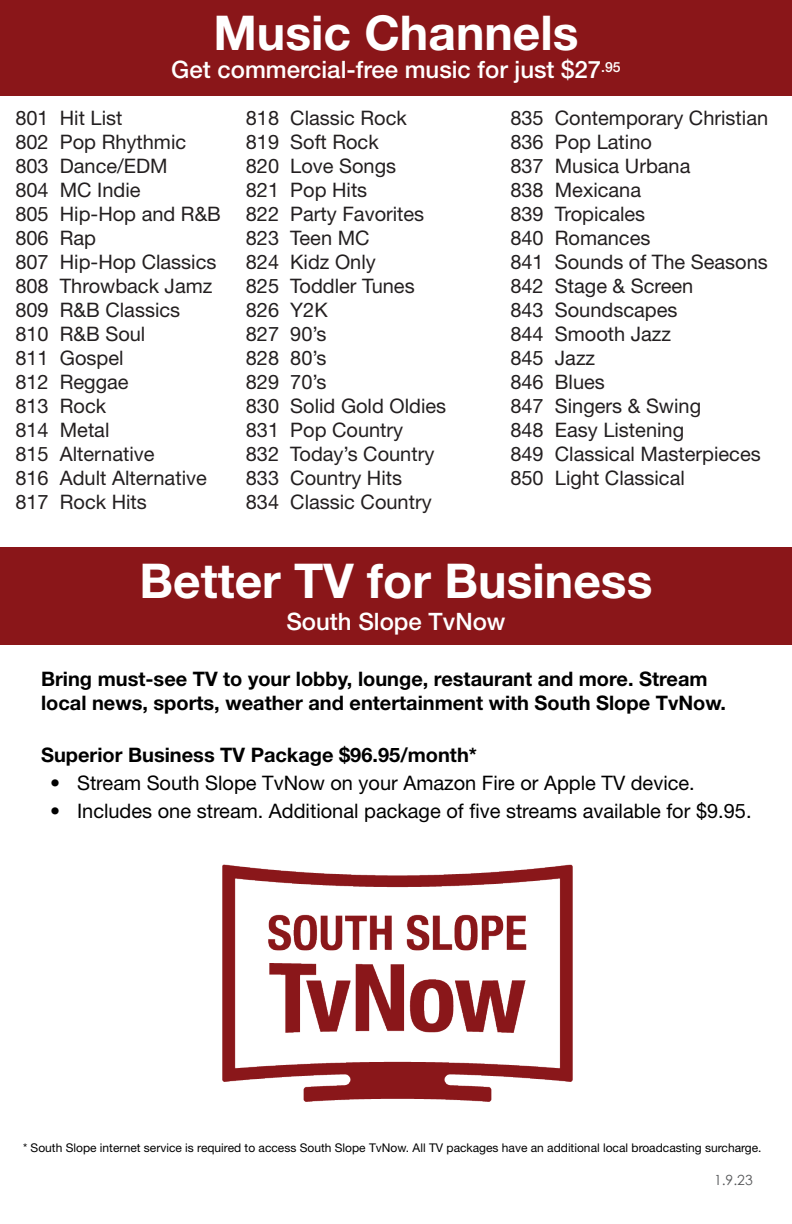
<style>
.page{position:relative;width:792px;height:1224px;background:#fff}
.page>*{position:absolute;margin:0;border:0;box-sizing:border-box;transform-origin:0 0}
.t1{font:700 48px "Helvetica Neue LT Std";color:#fff}
.t2{font:500 24px "Helvetica Neue LT Std";color:#fff}
.t3{font:20px/24px "Helvetica Neue LT Std";color:#231f20}
.t4{font:700 20px/24px "Helvetica Neue LT Std";color:#000}
.t5{font:20px "Helvetica Neue LT Std";color:#000}
.t6{font:14px "Century Gothic";color:#57585a}
.t7{font:12px "Helvetica Neue LT Std";color:#000}
</style>
<div class="page">
<img style="left:223px;top:865px;width:349px;height:236px">
<div style="left:0;top:0;width:792px;height:95px;background:#8a1619"></div>
<div style="left:0;top:547px;width:792px;height:98px;background:#8a1619"></div>
<h1 class="t1" style="left:213px;top:3px;width:367px">Music Channels</h1>
<p class="t2" style="left:171px;top:55px;width:451px">Get commercial-free music for just $27<sup>.95</sup></p>
<p class="t3" style="left:15px;top:106px;width:207px">801 Hit List<br>802 Pop Rhythmic<br>803 Dance/EDM<br>804 MC Indie<br>805 Hip-Hop and R&amp;B<br>806 Rap<br>807 Hip-Hop Classics<br>808 Throwback Jamz<br>809 R&amp;B Classics<br>810 R&amp;B Soul<br>811 Gospel<br>812 Reggae<br>813 Rock<br>814 Metal<br>815 Alternative<br>816 Adult Alternative<br>817 Rock Hits</p>
<p class="t3" style="left:246px;top:106px;width:202px">818 Classic Rock<br>819 Soft Rock<br>820 Love Songs<br>821 Pop Hits<br>822 Party Favorites<br>823 Teen MC<br>824 Kidz Only<br>825 Toddler Tunes<br>826 Y2K<br>827 90’s<br>828 80’s<br>829 70’s<br>830 Solid Gold Oldies<br>831 Pop Country<br>832 Today’s Country<br>833 Country Hits<br>834 Classic Country</p>
<p class="t3" style="left:510px;top:106px;width:259px">835 Contemporary Christian<br>836 Pop Latino<br>837 Musica Urbana<br>838 Mexicana<br>839 Tropicales<br>840 Romances<br>841 Sounds of The Seasons<br>842 Stage &amp; Screen<br>843 Soundscapes<br>844 Smooth Jazz<br>845 Jazz<br>846 Blues<br>847 Singers &amp; Swing<br>848 Easy Listening<br>849 Classical Masterpieces<br>850 Light Classical</p>
<h1 class="t1" style="left:140px;top:551px;width:514px">Better TV for Business</h1>
<p class="t2" style="left:286px;top:607px;width:221px">South Slope TvNow</p>
<p class="t4" style="left:41px;top:667px;width:687px">Bring must-see TV to your lobby, lounge, restaurant and more. Stream local news, sports, weather and entertainment with South Slope TvNow.</p>
<p class="t4" style="left:41px;top:742px;width:437px">Superior Business TV Package $96.95/month*</p>
<p class="t5" style="left:50px;top:771px;width:646px">• Stream South Slope TvNow on your Amazon Fire or Apple TV device.</p>
<p class="t5" style="left:50px;top:799px;width:703px">• Includes one stream. Additional package of five streams available for $9.95.</p>
<p class="t7" style="left:23px;top:1140px;width:740px">* South Slope internet service is required to access South Slope TvNow. All TV packages have an additional local broadcasting surcharge.</p>
<p class="t6" style="left:714px;top:1170px;width:40px">1.9.23</p>
</div>
